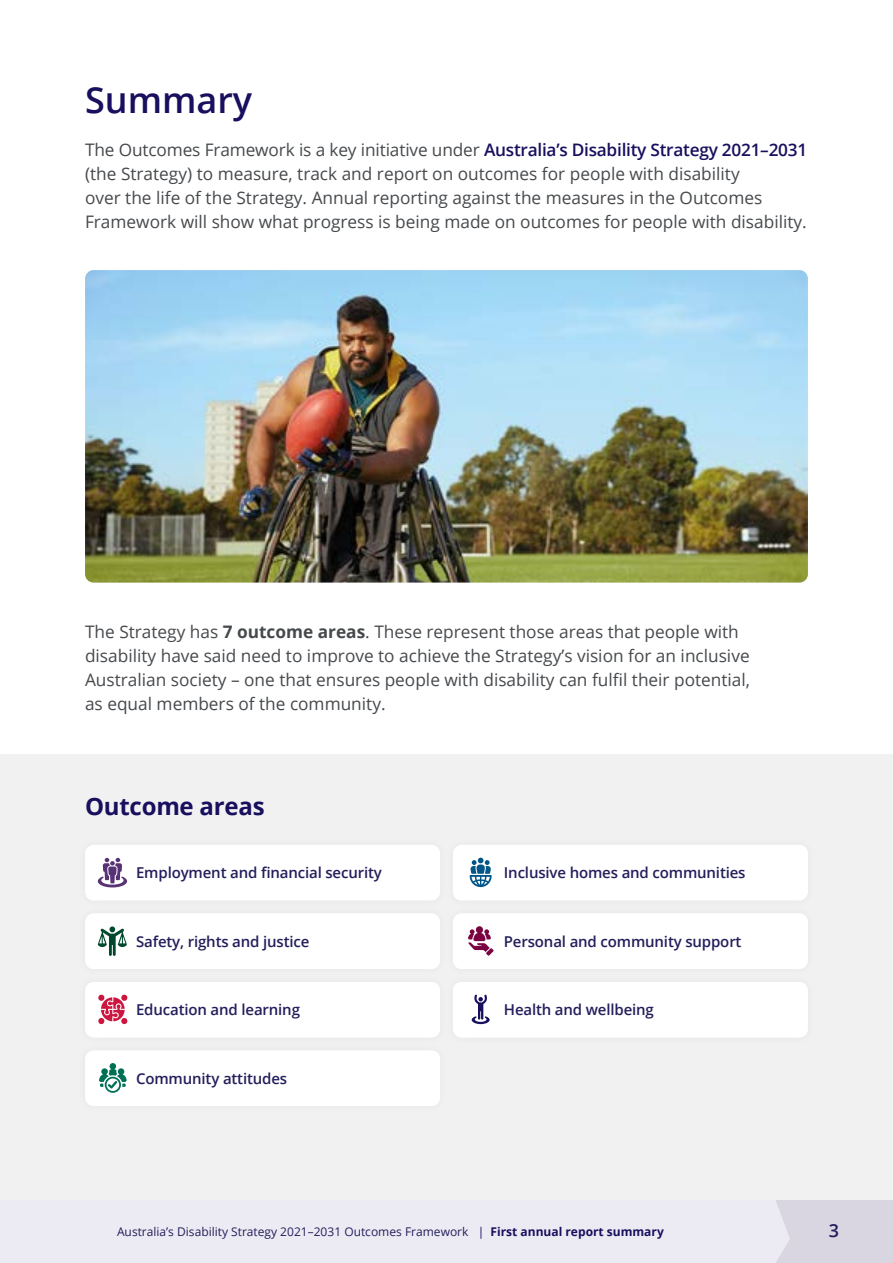
<style>
.page{position:relative;width:893px;height:1263px;background:#fff}
.page>*{position:absolute;margin:0;border:0;box-sizing:border-box;transform-origin:0 0}
.t1{font:600 36px "Open Sans";color:#180f5e}
.t2{font:700 24px "Open Sans";letter-spacing:-.01em;color:#180f5e}
.t3{font:600 18px "Open Sans";color:#231e5b}
.Body_for_Summary_11{font:17.25px/24px "Open Sans";color:#46494c}
.Outcome_areas{font:600 15px "Open Sans";letter-spacing:-.01em;color:#231e5b}
.t4{font:12px "Open Sans";color:#231e5b}
.s1{font-weight:600;color:#180f5e}
.s2{font-weight:700;color:#45494b}
.s3{color:#180f5e}
.s4{font-weight:700;color:#180f5e}
</style>
<div class="page">
<div style="left:0;top:1199px;width:893px;height:64px;background:#ecebf3"></div>
<div style="left:776px;top:1200px;width:117px;height:63px;background:#d9d6e1"></div>
<div style="left:0;top:754px;width:893px;height:445px;background:#f1f1f2"></div>
<div style="left:85px;top:1050px;width:355px;height:56px;background:#fff;border-radius:9px"></div>
<div style="left:453px;top:982px;width:355px;height:55px;background:#fff;border-radius:9px"></div>
<div style="left:85px;top:982px;width:355px;height:55px;background:#fff;border-radius:9px"></div>
<div style="left:453px;top:913px;width:355px;height:56px;background:#fff;border-radius:9px"></div>
<div style="left:85px;top:913px;width:355px;height:56px;background:#fff;border-radius:9px"></div>
<div style="left:453px;top:845px;width:355px;height:55px;background:#fff;border-radius:9px"></div>
<div style="left:85px;top:845px;width:355px;height:55px;background:#fff;border-radius:9px"></div>
<img style="left:85px;top:270px;width:723px;height:313px">
<svg style="left:99px;top:1063px;width:28px;height:30px"></svg>
<svg style="left:472px;top:994px;width:18px;height:30px"></svg>
<svg style="left:98px;top:994px;width:30px;height:30px"></svg>
<svg style="left:468px;top:926px;width:26px;height:30px"></svg>
<svg style="left:98px;top:926px;width:29px;height:30px"></svg>
<svg style="left:470px;top:858px;width:22px;height:29px"></svg>
<svg style="left:98px;top:858px;width:29px;height:29px"></svg>
<h1 class="t1" style="left:85px;top:75px;width:169px">Summary</h1>
<p class="Body_for_Summary_11" style="left:85px;top:137px;width:724px">The Outcomes Framework is a key initiative under <span class="s1">Australia’s Disability Strategy 2021–2031 </span>(the Strategy) to measure, track and report on outcomes for people with disability<br>over the life of the Strategy. Annual reporting against the measures in the Outcomes Framework will show what progress is being made on outcomes for people with disability.</p>
<p class="Body_for_Summary_11" style="left:85px;top:620px;width:667px">The Strategy has <span class="s2">7 outcome areas</span>. These represent those areas that people with disability have said need to improve to achieve the Strategy’s vision for an inclusive Australian society – one that ensures people with disability can fulfil their potential, as equal members of the community.</p>
<h2 class="t2" style="left:85px;top:789px;width:181px">Outcome areas</h2>
<p class="Outcome_areas" style="left:136px;top:862px;width:247px">Employment and financial security</p>
<p class="Outcome_areas" style="left:504px;top:862px;width:243px">Inclusive homes and communities</p>
<p class="Outcome_areas" style="left:136px;top:931px;width:175px">Safety, rights and justice</p>
<p class="Outcome_areas" style="left:504px;top:931px;width:239px">Personal and community support</p>
<p class="Outcome_areas" style="left:136px;top:999px;width:165px">Education and learning</p>
<p class="Outcome_areas" style="left:504px;top:999px;width:152px">Health and wellbeing</p>
<p class="Outcome_areas" style="left:136px;top:1068px;width:153px">Community attitudes</p>
<p class="t4" style="left:117px;top:1223px;width:548px">Australia’s Disability Strategy 2021–2031 Outcomes Framework <span class="s3">|</span> <span class="s4">First annual report summary</span></p>
<p class="t3" style="left:829px;top:1218px;width:12px">3</p>
</div>
